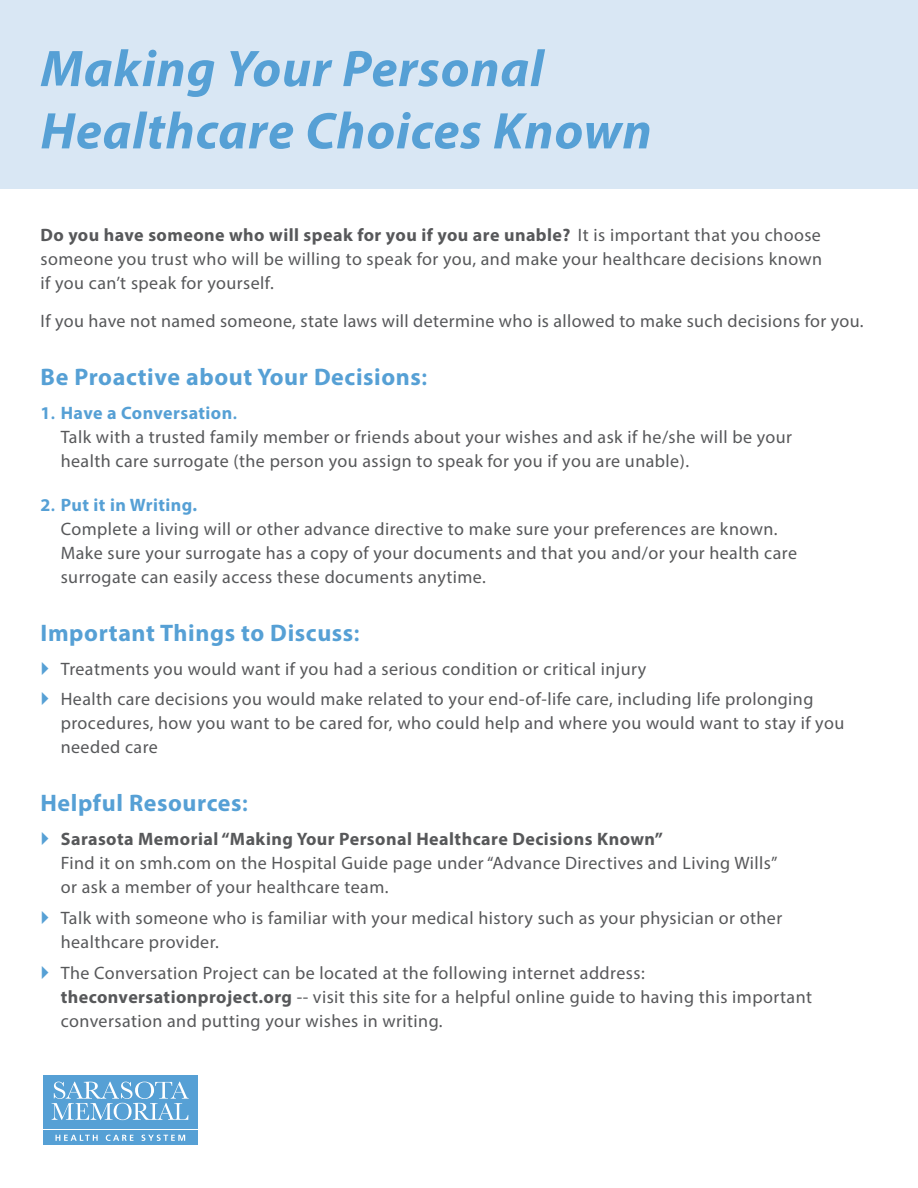
<style>
.page{position:relative;width:918px;height:1188px;background:#fff}
.page>*{position:absolute;margin:0;border:0;box-sizing:border-box;transform-origin:0 0}
.t1{font:italic 700 51.9px/62.2px "Myriad Pro";letter-spacing:.015em;color:#56a0d5}
.t2{font:700 24px "Myriad Pro";letter-spacing:.025em;color:#56a0d5}
.t3{font:18px/24px "Myriad Pro";letter-spacing:.025em;color:#57585a}
.t4{font:700 18px "Myriad Pro";letter-spacing:.025em;color:#57585a}
.s1{font-weight:700}
.s2{font-weight:600}
.s3{font-weight:700;color:#56a0d5}
.s4{font-weight:600;color:#56a0d5}
</style>
<div class="page">
<div style="left:0;top:0;width:918px;height:189px;background:#d9e7f4"></div>
<svg style="left:43px;top:1075px;width:155px;height:70px"></svg>
<div style="left:43px;top:1075px;width:154px;height:53px;background:#56a0d5"></div>
<div style="left:43px;top:1130px;width:154px;height:15px;background:#56a0d5"></div>
<svg style="left:52px;top:1082px;width:137px;height:38px"></svg>
<svg style="left:56px;top:1135px;width:42px;height:6px"></svg>
<svg style="left:106px;top:1135px;width:27px;height:6px"></svg>
<svg style="left:142px;top:1135px;width:43px;height:6px"></svg>
<h1 class="t1" style="left:40px;top:36px;width:613px">Making Your Personal<br>Healthcare Choices Known</h1>
<p class="t3" style="left:40px;top:223px;width:783px;text-align:justify"><span class="s1">Do you have someone who will speak for you if you are unable?</span> It is important that you choose someone you trust who will be willing to speak for you, and make your healthcare decisions known if you can’t speak for yourself.</p>
<p class="t3" style="left:41px;top:309px;width:825px">If you have not named someone, state laws will determine who is allowed to make such decisions for you.</p>
<h2 class="t2" style="left:40px;top:361px;width:388px">Be Proactive about Your Decisions<span class="s2">:</span></h2>
<p class="t3" style="left:61px;top:400px;width:733px;text-indent:-20px"><span class="s3">1</span><span class="s4">.</span> <span class="s3">Have a Conversation</span><span class="s4">.<br></span>Talk with a trusted family member or friends about your wishes and ask if he/she will be your health care surrogate (the person you assign to speak for you if you are unable).</p>
<p class="t3" style="left:61px;top:493px;width:738px;text-indent:-20px"><span class="s3">2</span><span class="s4">.</span> <span class="s3">Put it in Writing.<br></span>Complete a living will or other advance directive to make sure your preferences are known.<br>Make sure your surrogate has a copy of your documents and that you and/or your health care surrogate can easily access these documents anytime.</p>
<h2 class="t2" style="left:40px;top:617px;width:321px">Important Things to Discuss<span class="s2">:</span></h2>
<p class="t3" style="left:61px;top:653px;width:754px;line-height:30.8px">Treatments you would want if you had a serious condition or critical injury<br>Health care decisions you would make related to your end-of-life care, including life prolonging</p>
<p class="t3" style="left:61px;top:711px;width:785px">procedures, how you want to be cared for, who could help and where you would want to stay if you needed care</p>
<h2 class="t2" style="left:40px;top:787px;width:209px">Helpful Resources<span class="s2">:</span></h2>
<p class="t4" style="left:61px;top:827px;width:604px">Sarasota Memorial “Making Your Personal Healthcare Decisions Known”</p>
<p class="t3" style="left:61px;top:851px;width:718px">Find it on smh.com on the Hospital Guide page under “Advance Directives and Living Wills” or ask a member of your healthcare team.</p>
<p class="t3" style="left:61px;top:905px;width:723px">Talk with someone who is familiar with your medical history such as your physician or other healthcare provider.</p>
<p class="t3" style="left:61px;top:960px;width:753px">The Conversation Project can be located at the following internet address: <span class="s1">theconversationproject.org</span> -- visit this site for a helpful online guide to having this important conversation and putting your wishes in writing.</p>
</div>
